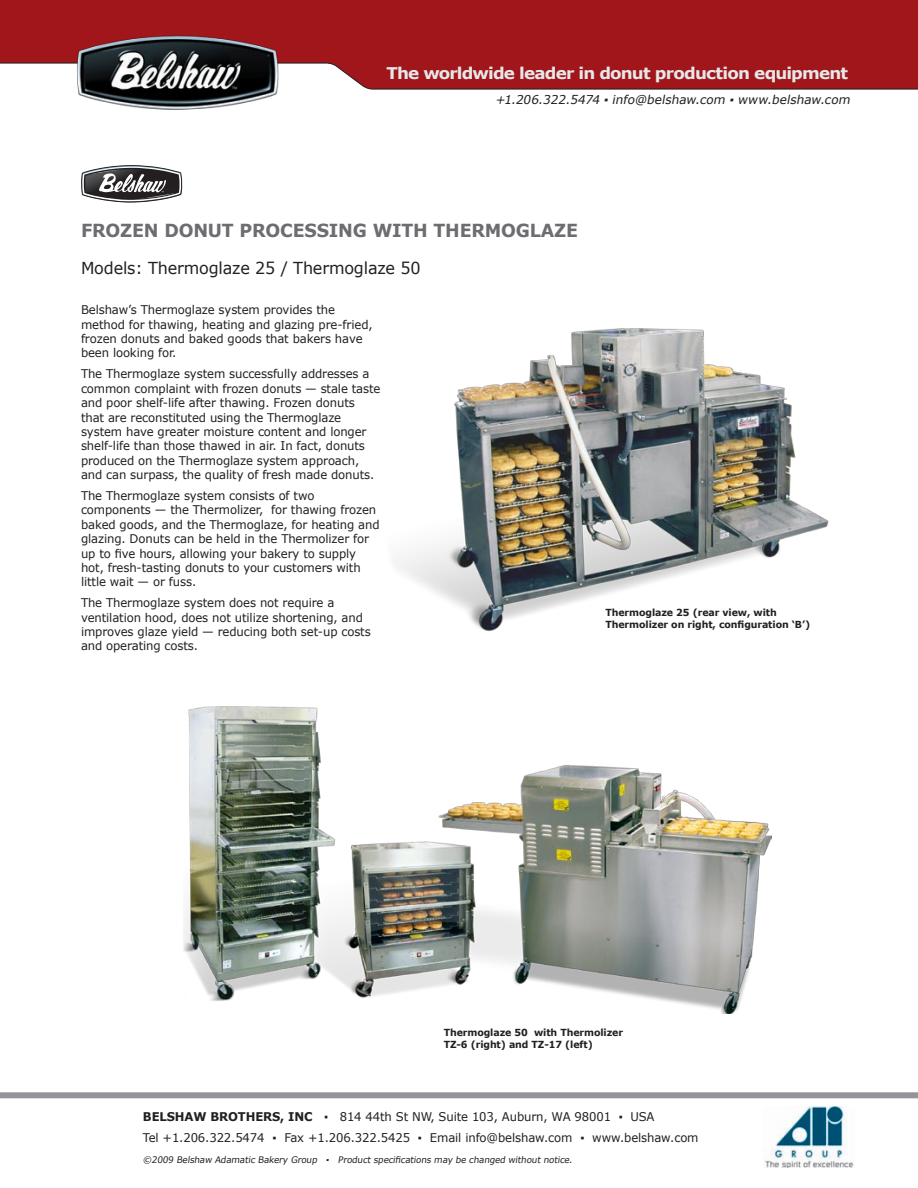
<style>
.page{position:relative;width:918px;height:1188px;background:#fff}
.page>*{position:absolute;margin:0;border:0;box-sizing:border-box;transform-origin:0 0}
.t1{font:700 18px "Verdana";letter-spacing:-.01em;color:#6c6d70}
.t2{font:16.5px "Verdana";letter-spacing:-.01em;color:#231f20}
.t3{font:700 16.2px "Verdana";letter-spacing:-.05em;color:#e6e7e9;scale:1.04 1}
.t4{font:italic 12.15px "Verdana";color:#231f20}
.t5{font:12px/14.4px "Verdana";letter-spacing:-.01em;color:#231f20}
.t6{font:700 9.75px/11.7px "Verdana";letter-spacing:-.01em;color:#231f20}
.t7{font:9px "Verdana";color:#231f20}
.s1{font-weight:700}
</style>
<div class="page">
<svg style="left:81px;top:165px;width:101px;height:37px"></svg>
<img style="left:394px;top:328px;width:435px;height:304px">
<img style="left:184px;top:706px;width:587px;height:308px">
<div style="left:0;top:0;width:918px;height:89px;background:#a1161a"></div>
<img style="left:765px;top:1107px;width:89px;height:60px">
<div style="left:0;top:1092px;width:918px;height:6px;background:#939598"></div>
<img style="left:71px;top:32px;width:214px;height:78px">
<h3 class="t3" style="left:386px;top:63px;width:446px">The worldwide leader in donut production equipment</h3>
<p class="t4" style="left:495px;top:91px;width:359px">+1.206.322.5474 ▪ info@belshaw.com ▪ www.belshaw.com</p>
<h1 class="t1" style="left:81px;top:219px;width:499px">FROZEN DONUT PROCESSING WITH THERMOGLAZE</h1>
<h2 class="t2" style="left:81px;top:257px;width:341px">Models: Thermoglaze 25 / Thermoglaze 50</h2>
<p class="t5" style="left:81px;top:302px;width:293px">Belshaw’s Thermoglaze system provides the method for thawing, heating and glazing pre-fried, frozen donuts and baked goods that bakers have been looking for.</p>
<p class="t5" style="left:81px;top:366px;width:301px">The Thermoglaze system successfully addresses a common complaint with frozen donuts — stale taste and poor shelf-life after thawing. Frozen donuts that are reconstituted using the Thermoglaze system have greater moisture content and longer shelf-life than those thawed in air. In fact, donuts produced on the Thermoglaze system approach, and can surpass, the quality of fresh made donuts.</p>
<p class="t5" style="left:81px;top:488px;width:300px">The Thermoglaze system consists of two components — the Thermolizer, for thawing frozen baked goods, and the Thermoglaze, for heating and glazing. Donuts can be held in the Thermolizer for up to five hours, allowing your bakery to supply hot, fresh-tasting donuts to your customers with little wait — or fuss.</p>
<p class="t5" style="left:81px;top:595px;width:291px">The Thermoglaze system does not require a ventilation hood, does not utilize shortening, and improves glaze yield — reducing both set-up costs and operating costs.</p>
<p class="t6" style="left:605px;top:606px;width:206px">Thermoglaze 25 (rear view, with<br>Thermolizer on right, configuration ‘B’)</p>
<p class="t6" style="left:444px;top:1027px;width:181px">Thermoglaze 50 with Thermolizer<br>TZ-6 (right) and TZ-17 (left)</p>
<p class="t5" style="left:143px;top:1106px;width:557px;line-height:20.9px"><span class="s1">BELSHAW BROTHERS, INC ▪</span> 814 44th St NW, Suite 103, Auburn, WA 98001 <span class="s1">▪</span> USA<br>Tel +1.206.322.5474 ▪ Fax +1.206.322.5425 ▪ Email info@belshaw.com ▪ www.belshaw.com</p>
<p class="t7" style="left:143px;top:1154px;width:433px">©2009 Belshaw Adamatic Bakery Group ▪ Product specifications may be changed without notice.</p>
</div>
